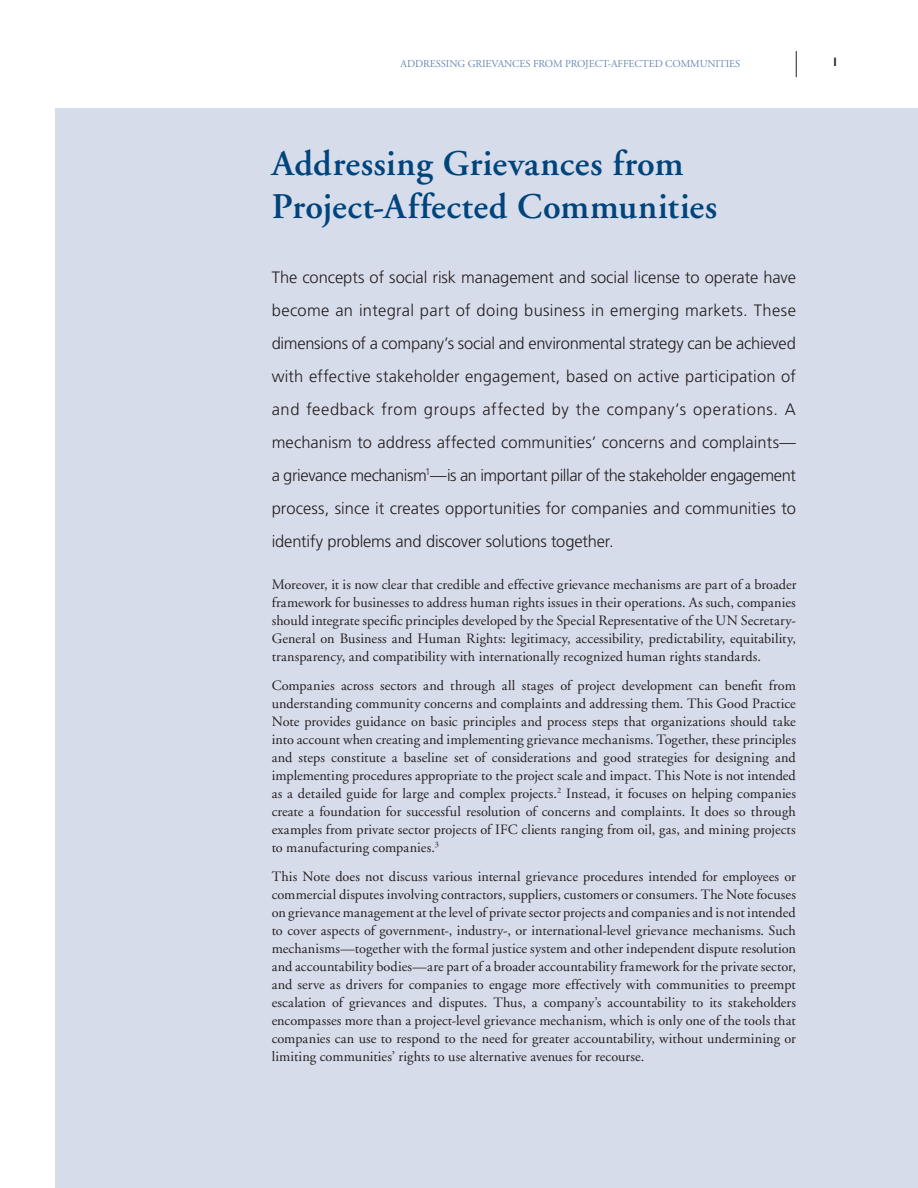
<style>
.page{position:relative;width:918px;height:1188px;background:#fff}
.page>*{position:absolute;margin:0;border:0;box-sizing:border-box;transform-origin:0 0}
.t1{font:600 36px/43.5px "Adobe Garamond";letter-spacing:.015em;color:#00447c}
.t2{font:300 16.5px/33px "Frutiger";letter-spacing:-.01em;color:#231f20;text-align:justify}
.t3{font:14.25px/18px "Adobe Garamond";letter-spacing:.005em;color:#231f20;text-align:justify}
.t4{font:700 12px "Frutiger";color:#231f20}
.t5{font:10.5px "Adobe Garamond";letter-spacing:-.01em;color:#6a88b2}
</style>
<div class="page">
<svg style="left:796px;top:51px;width:1px;height:26px"></svg>
<div style="left:56px;top:108px;width:862px;height:1080px;background:#d7dcea"></div>
<p class="t5" style="left:401px;top:60px;width:341px">ADDRESSING GRIEVANCES FROM PROJECT-AFFECTED COMMUNITIES</p>
<p class="t4" style="left:834px;top:57px;width:5px">I</p>
<h1 class="t1" style="left:272px;top:145px;width:447px">Addressing Grievances from<br>Project-Affected Communities</h1>
<p class="t2" style="left:272px;top:262px;width:526px">The concepts of social risk management and social license to operate have become an integral part of doing business in emerging markets. These dimensions of a company’s social and environmental strategy can be achieved with effective stakeholder engagement, based on active participation of and feedback from groups affected by the company’s operations. A mechanism to address affected communities’ concerns and complaints— a grievance mechanism<sup>1</sup>—is an important pillar of the stakeholder engagement process, since it creates opportunities for companies and communities to identify problems and discover solutions together.</p>
<p class="t3" style="left:272px;top:577px;width:526px">Moreover, it is now clear that credible and effective grievance mechanisms are part of a broader framework for businesses to address human rights issues in their operations. As such, companies should integrate specific principles developed by the Special Representative of the UN Secretary-General on Business and Human Rights: legitimacy, accessibility, predictability, equitability, transparency, and compatibility with internationally recognized human rights standards.</p>
<p class="t3" style="left:272px;top:678px;width:526px">Companies across sectors and through all stages of project development can benefit from understanding community concerns and complaints and addressing them. This Good Practice Note provides guidance on basic principles and process steps that organizations should take into account when creating and implementing grievance mechanisms. Together, these principles and steps constitute a baseline set of considerations and good strategies for designing and implementing procedures appropriate to the project scale and impact. This Note is not intended as a detailed guide for large and complex projects.<sup>2</sup> Instead, it focuses on helping companies create a foundation for successful resolution of concerns and complaints. It does so through examples from private sector projects of IFC clients ranging from oil, gas, and mining projects to manufacturing companies.<sup>3</sup></p>
<p class="t3" style="left:272px;top:869px;width:526px">This Note does not discuss various internal grievance procedures intended for employees or commercial disputes involving contractors, suppliers, customers or consumers. The Note focuses on grievance management at the level of private sector projects and companies and is not intended to cover aspects of government-, industry-, or international-level grievance mechanisms. Such mechanisms—together with the formal justice system and other independent dispute resolution and accountability bodies—are part of a broader accountability framework for the private sector, and serve as drivers for companies to engage more effectively with communities to preempt escalation of grievances and disputes. Thus, a company’s accountability to its stakeholders encompasses more than a project-level grievance mechanism, which is only one of the tools that companies can use to respond to the need for greater accountability, without undermining or limiting communities’ rights to use alternative avenues for recourse.</p>
</div>
